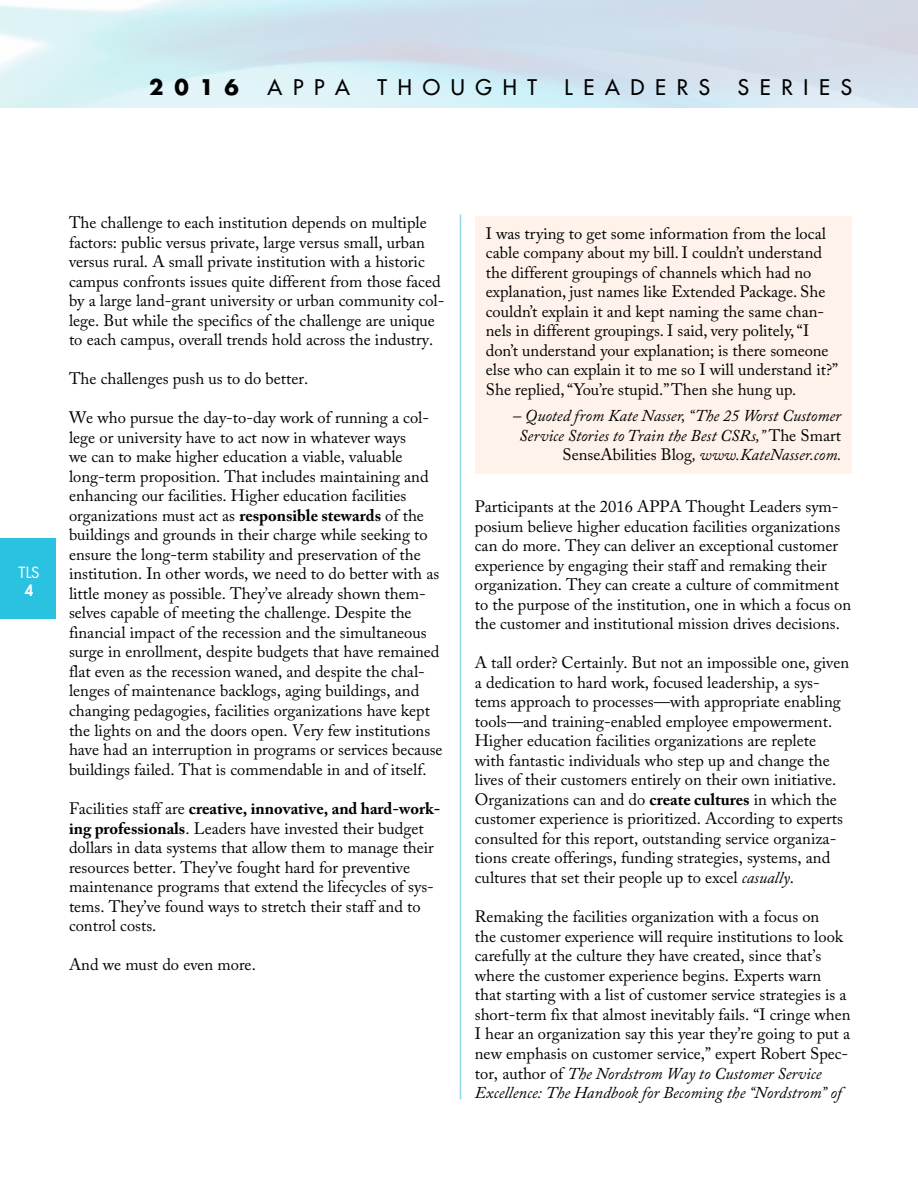
<style>
.page{position:relative;width:918px;height:1188px;background:#fff}
.page>*{position:absolute;margin:0;border:0;box-sizing:border-box;transform-origin:0 0}
.t1{font:500 21px "Futura Std";letter-spacing:.51em;color:#000}
.t2{font:700 21px "Futura Std";color:#000}
.t3{font:16.5px/19.5px "Adobe Caslon Pro";color:#000}
.t4{font:italic 16.5px/19.5px "Adobe Caslon Pro";color:#000;text-align:right}
.t5{font:15px "Futura Std";color:#fff}
.t6{font:800 15px "Futura Std";color:#fff}
.s1{font-weight:700}
.s2{font-style:normal}
.s3{font-style:italic}
</style>
<div class="page">
<div style="left:0;top:538px;width:56px;height:82px;background:#2bc2e1"></div>
<div style="left:475px;top:216px;width:377px;height:257px;background:#fef2ea"></div>
<hr style="left:460px;top:215px;width:1px;height:884px;background:#92d7eb">
<p class="t2" style="left:149px;top:73px;width:91px">2016</p>
<p class="t1" style="left:268px;top:74px;width:84px">APPA</p>
<p class="t1" style="left:378px;top:74px;width:161px">THOUGHT</p>
<p class="t1" style="left:565px;top:74px;width:147px">LEADERS</p>
<p class="t1" style="left:738px;top:74px;width:116px">SERIES</p>
<p class="t5" style="left:19px;top:563px;width:23px">TLS</p>
<p class="t6" style="left:25px;top:581px;width:10px">4</p>
<p class="t3" style="left:69px;top:213px;width:377px">The challenge to each institution depends on multiple factors: public versus private, large versus small, urban versus rural. A small private institution with a historic campus confronts issues quite different from those faced by a large land-grant university or urban community col&shy;lege. But while the specifics of the challenge are unique to each campus, overall trends hold across the industry.</p>
<p class="t3" style="left:69px;top:369px;width:241px">The challenges push us to do better.</p>
<p class="t3" style="left:69px;top:408px;width:375px">We who pursue the day-to-day work of running a col&shy;lege or university have to act now in whatever ways<br>we can to make higher education a viable, valuable long-term proposition. That includes maintaining and enhancing our facilities. Higher education facilities organizations must act as <span class="s1">responsible stewards</span> of the buildings and grounds in their charge while seeking to ensure the long-term stability and preservation of the institution. In other words, we need to do better with as little money as possible. They’ve already shown them&shy;selves capable of meeting the challenge. Despite the financial impact of the recession and the simultaneous surge in enrollment, despite budgets that have remained flat even as the recession waned, and despite the chal&shy;lenges of maintenance backlogs, aging buildings, and changing pedagogies, facilities organizations have kept the lights on and the doors open. Very few institutions have had an interruption in programs or services because buildings failed. That is commendable in and of itself.</p>
<p class="t3" style="left:69px;top:798px;width:373px">Facilities staff are <span class="s1">creative, innovative, and hard-work&shy;ing professionals</span>. Leaders have invested their budget dollars in data systems that allow them to manage their resources better. They’ve fought hard for preventive maintenance programs that extend the lifecycles of sys&shy;tems. They’ve found ways to stretch their staff and to control costs.</p>
<p class="t3" style="left:69px;top:955px;width:188px">And we must do even more.</p>
<p class="t3" style="left:486px;top:223px;width:354px">I was trying to get some information from the local cable company about my bill. I couldn’t understand the different groupings of channels which had no explanation, just names like Extended Package. She couldn’t explain it and kept naming the same chan&shy;nels in different groupings. I said, very politely, “I don’t understand your explanation; is there someone else who can explain it to me so I will understand it?” She replied, “You’re stupid.” Then she hung up.</p>
<p class="t4" style="left:513px;top:406px;width:330px">– Quoted from Kate Nasser, “The 25 Worst Customer<br>Service Stories to Train the Best CSRs,” <span class="s2">The Smart<br>SenseAbilities Blog</span>, www.KateNasser.com.</p>
<p class="t3" style="left:475px;top:497px;width:378px">Participants at the 2016 APPA Thought Leaders sym&shy;posium believe higher education facilities organizations can do more. They can deliver an exceptional customer experience by engaging their staff and remaking their organization. They can create a culture of commitment to the purpose of the institution, one in which a focus on the customer and institutional mission drives decisions.</p>
<p class="t3" style="left:475px;top:653px;width:376px">A tall order? Certainly. But not an impossible one, given a dedication to hard work, focused leadership, a sys&shy;tems approach to processes—with appropriate enabling tools—and training-enabled employee empowerment.<br>Higher education facilities organizations are replete with fantastic individuals who step up and change the lives of their customers entirely on their own initiative.<br>Organizations can and do <span class="s1">create cultures</span> in which the customer experience is prioritized. According to experts consulted for this report, outstanding service organiza&shy;tions create offerings, funding strategies, systems, and cultures that set their people up to excel <span class="s3">casually</span>.</p>
<p class="t3" style="left:475px;top:907px;width:377px">Remaking the facilities organization with a focus on<br>the customer experience will require institutions to look carefully at the culture they have created, since that’s where the customer experience begins. Experts warn that starting with a list of customer service strategies is a short-term fix that almost inevitably fails. “I cringe when I hear an organization say this year they’re going to put a new emphasis on customer service,” expert Robert Spec&shy;tor, author of <span class="s3">The Nordstrom Way to Customer Service Excellence: The Handbook for Becoming the “Nordstrom” of</span></p>
</div>
